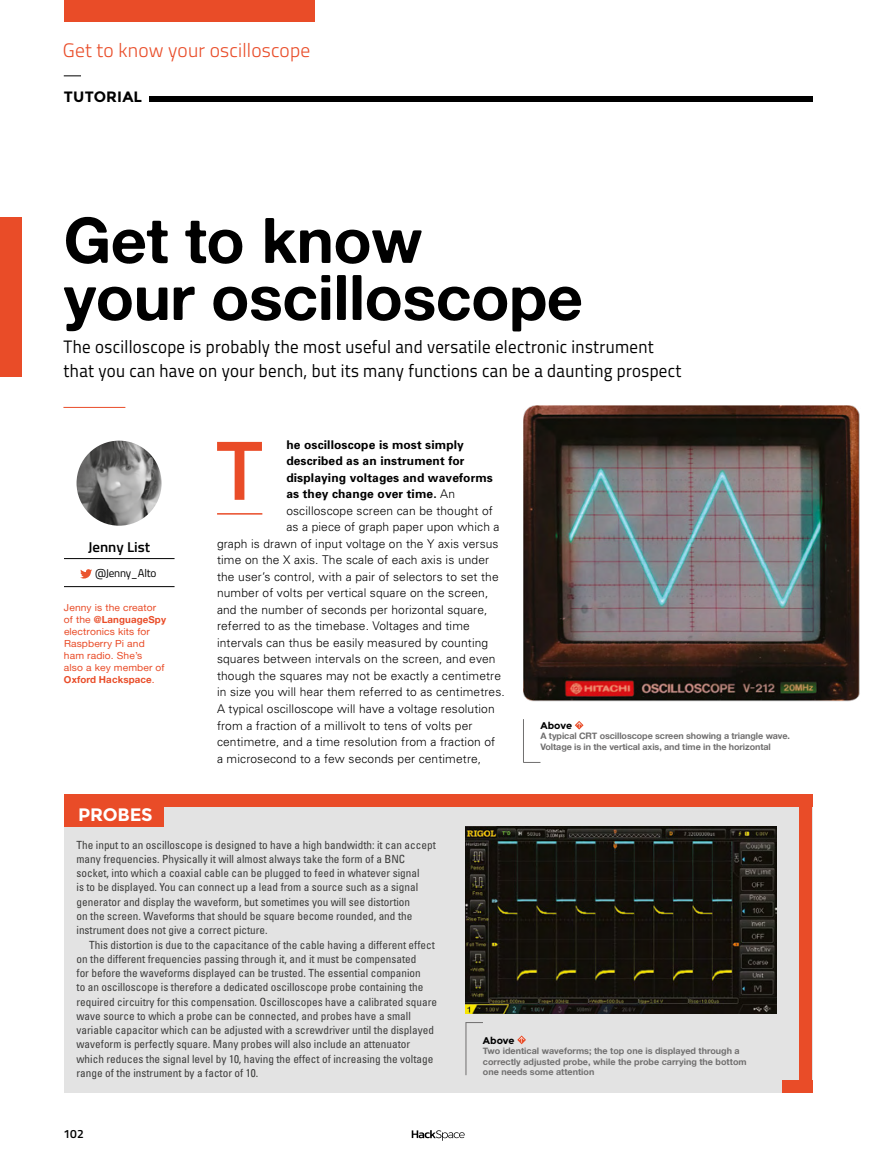
<style>
.page{position:relative;width:893px;height:1174px;background:#fff}
.page>*{position:absolute;margin:0;border:0;box-sizing:border-box;transform-origin:0 0}
.t1{font:82.8px "Montserrat";color:#e94c28}
.t2{font:63px/57px "Alte Haas Grotesk Bold";letter-spacing:-.01em;color:#000}
.t3{font:300 19.5px "Titillium Web";letter-spacing:.01em;color:#e94c28}
.t4{font:18px/24px "Titillium Web";letter-spacing:.02em;color:#000;scale:.94 1}
.t5{font:700 18px "Montserrat";letter-spacing:-.01em;color:#fff}
.t6{font:700 15px "Montserrat";letter-spacing:.01em;color:#000}
.t7{font:600 14.25px "Titillium Web";color:#000;scale:1.05 1}
.t8{font:300 12px "Univers";letter-spacing:.01em;color:#000}
.t9{font:700 12px "Univers";letter-spacing:.01em;color:#000}
.t10{font:600 12px "Titillium Web";color:#000}
.t11{font:condensed 11.25px/14.2px "Univers";color:#3c3c3b}
.t12{font:11.25px "Titillium Web";letter-spacing:-.02em;color:#000}
.t13{font:9.75px/12px "Alte Haas Grotesk";letter-spacing:.01em;color:#e94c28;scale:1.05 1}
.t14{font:9.75px "Alte Haas Grotesk Bold";letter-spacing:.01em;color:#e94c28}
.t15{font:700 9.75px "Montserrat";color:#000}
.t16{font:9px/10.5px "Alte Haas Grotesk Bold";color:#706f6f}
.s1{font-family:"Alte Haas Grotesk"}
.s2{font-weight:300}
</style>
<div class="page">
<svg style="left:412px;top:1130px;width:53px;height:10px"></svg>
<div style="left:149px;top:97px;width:663px;height:5px;background:#000"></div>
<svg style="left:64px;top:76px;width:17px;height:1px"></svg>
<div style="left:64px;top:0;width:251px;height:22px;background:#e94c28"></div>
<div style="left:0;top:218px;width:22px;height:159px;background:#e94c28"></div>
<hr style="left:63px;top:407px;width:62px;height:1px;background:#e94c28">
<hr style="left:217px;top:513px;width:45px;height:1px;background:#e94c28">
<svg style="left:575px;top:721px;width:9px;height:8px"></svg>
<hr style="left:523px;top:719px;width:1px;height:43px;background:#706f6f">
<svg style="left:523px;top:762px;width:17px;height:1px"></svg>
<img style="left:523px;top:406px;width:337px;height:296px">
<div style="left:64px;top:794px;width:748px;height:298px;background:#e3e3e3"></div>
<div style="left:64px;top:803px;width:100px;height:24px;background:#e94c28"></div>
<div style="left:64px;top:794px;width:748px;height:13px;background:#e94c28"></div>
<div style="left:799px;top:794px;width:13px;height:290px;background:#e94c28"></div>
<div style="left:782px;top:1080px;width:30px;height:12px;background:#e94c28"></div>
<img style="left:466px;top:826px;width:311px;height:187px">
<svg style="left:517px;top:1035px;width:9px;height:9px"></svg>
<hr style="left:466px;top:1022px;width:1px;height:52px;background:#706f6f">
<svg style="left:467px;top:1022px;width:16px;height:1px"></svg>
<svg style="left:80px;top:569px;width:12px;height:9px"></svg>
<hr style="left:64px;top:558px;width:111px;height:1px;background:#000">
<hr style="left:64px;top:586px;width:111px;height:1px;background:#000">
<img style="left:77px;top:440px;width:85px;height:85px;border-radius:43px">
<h3 class="t3" style="left:63px;top:36px;width:249px">Get to know your oscilloscope</h3>
<h3 class="t6" style="left:64px;top:88px;width:80px">TUTORIAL</h3>
<h2 class="t2" style="left:64px;top:211px;width:521px">Get to know<br>your oscilloscope</h2>
<h3 class="t4" style="left:64px;top:334px;width:659px">The oscilloscope is probably the most useful and versatile electronic instrument that you can have on your bench, but its many functions can be a daunting prospect</h3>
<p class="t7" style="left:88px;top:536px;width:61px">Jenny List</p>
<p class="t12" style="left:95px;top:565px;width:63px">@Jenny_Alto</p>
<p class="t13" style="left:64px;top:601px;width:89px">Jenny is the creator</p>
<p class="t14" style="left:64px;top:613px;width:104px"><span class="s1">of the</span> @LanguageSpy</p>
<p class="t13" style="left:64px;top:625px;width:97px">electronics kits for<br>Raspberry Pi and ham radio. She’s<br>also a key member of</p>
<p class="t14" style="left:64px;top:673px;width:92px">Oxford Hackspace<span class="s1">.</span></p>
<h1 class="t1" style="left:214px;top:422px;width:52px">T</h1>
<p class="t9" style="left:286px;top:437px;width:179px">he oscilloscope is most simply</p>
<p class="t9" style="left:286px;top:454px;width:180px">described as an instrument for</p>
<p class="t9" style="left:286px;top:470px;width:208px">displaying voltages and waveforms</p>
<p class="t9" style="left:286px;top:487px;width:170px">as they change over time. <span class="s2">An</span></p>
<p class="t8" style="left:286px;top:503px;width:208px">oscilloscope screen can be thought of</p>
<p class="t8" style="left:286px;top:520px;width:215px">as a piece of graph paper upon which a</p>
<p class="t8" style="left:217px;top:536px;width:283px">graph is drawn of input voltage on the Y axis versus</p>
<p class="t8" style="left:217px;top:553px;width:274px">time on the X axis. The scale of each axis is under</p>
<p class="t8" style="left:217px;top:569px;width:283px">the user’s control, with a pair of selectors to set the</p>
<p class="t8" style="left:217px;top:586px;width:273px">number of volts per vertical square on the screen,</p>
<p class="t8" style="left:217px;top:602px;width:272px">and the number of seconds per horizontal square,</p>
<p class="t8" style="left:217px;top:619px;width:254px">referred to as the timebase. Voltages and time</p>
<p class="t8" style="left:217px;top:635px;width:273px">intervals can thus be easily measured by counting</p>
<p class="t8" style="left:217px;top:652px;width:280px">squares between intervals on the screen, and even</p>
<p class="t8" style="left:217px;top:668px;width:285px">though the squares may not be exactly a centimetre</p>
<p class="t8" style="left:217px;top:685px;width:289px">in size you will hear them referred to as centimetres.</p>
<p class="t8" style="left:217px;top:701px;width:279px">A typical oscilloscope will have a voltage resolution</p>
<p class="t8" style="left:217px;top:718px;width:257px">from a fraction of a millivolt to tens of volts per</p>
<p class="t8" style="left:217px;top:734px;width:280px">centimetre, and a time resolution from a fraction of</p>
<p class="t8" style="left:217px;top:751px;width:266px">a microsecond to a few seconds per centimetre,</p>
<p class="t15" style="left:540px;top:719px;width:33px">Above</p>
<p class="t16" style="left:540px;top:730px;width:251px">A typical CRT oscilloscope screen showing a triangle wave.<br>Voltage is in the vertical axis, and time in the horizontal</p>
<h3 class="t5" style="left:78px;top:803px;width:76px">PROBES</h3>
<p class="t11" style="left:77px;top:837px;width:361px">The input to an oscilloscope is designed to have a high bandwidth: it can accept many frequencies. Physically it will almost always take the form of a BNC socket, into which a coaxial cable can be plugged to feed in whatever signal<br>is to be displayed. You can connect up a lead from a source such as a signal generator and display the waveform, but sometimes you will see distortion<br>on the screen. Waveforms that should be square become rounded, and the instrument does not give a correct picture.</p>
<p class="t11" style="left:77px;top:937px;width:362px;text-indent:13px">This distortion is due to the capacitance of the cable having a different effect on the different frequencies passing through it, and it must be compensated<br>for before the waveforms displayed can be trusted. The essential companion<br>to an oscilloscope is therefore a dedicated oscilloscope probe containing the required circuitry for this compensation. Oscilloscopes have a calibrated square wave source to which a probe can be connected, and probes have a small variable capacitor which can be adjusted with a screwdriver until the displayed waveform is perfectly square. Many probes will also include an attenuator which reduces the signal level by 10, having the effect of increasing the voltage range of the instrument by a factor of 10.</p>
<p class="t10" style="left:63px;top:1124px;width:22px">102</p>
<p class="t15" style="left:483px;top:1034px;width:33px">Above</p>
<p class="t16" style="left:483px;top:1045px;width:265px">Two identical waveforms; the top one is displayed through a correctly adjusted probe, while the probe carrying the bottom one needs some attention</p>
</div>
